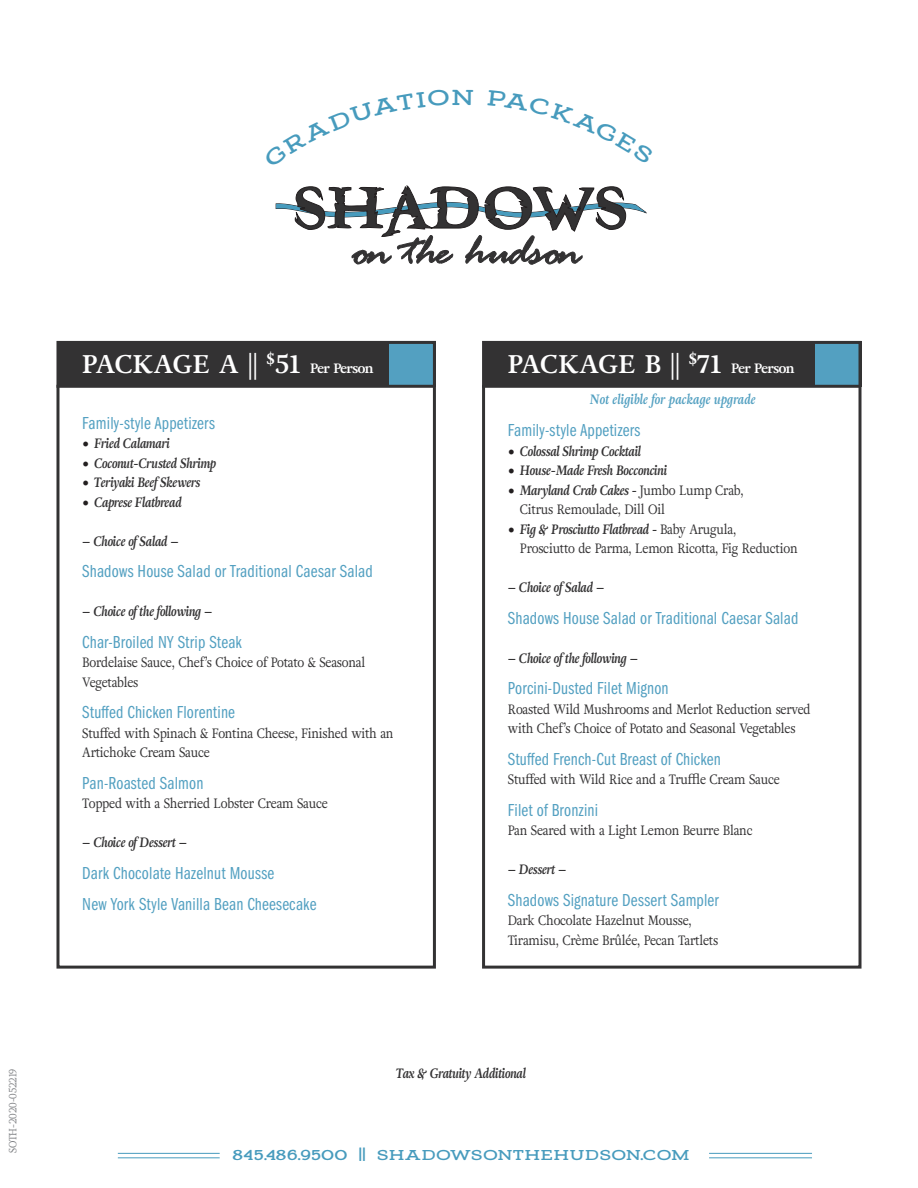
<style>
.page{position:relative;width:918px;height:1188px;background:#fff}
.page>*{position:absolute;margin:0;border:0;box-sizing:border-box;transform-origin:0 0}
.t1{font:700 25.5px "Adriane Text";letter-spacing:.025em;color:#fff}
.t2{font:700 22.8px "Adorn S Slab Serif";color:#479bbd}
.t3{font:18px "Franklin Gothic URW Com Boo";letter-spacing:.01em;color:#53a0c1}
.t4{font:700 15px "Adorn S Slab Serif";letter-spacing:.02em;color:#479bbd}
.t5{font:13.5px/19.5px "Adriane Text";letter-spacing:-.02em;color:#333233;scale:.87 1}
.t6{font:italic 700 13.5px "Adriane Text";letter-spacing:-.02em;color:#333233;scale:.87 1}
.t7{font:italic 700 13.5px "Adriane Text";letter-spacing:.01em;color:#53a0c1;scale:.87 1}
.t8{font:10.5px "Adriane Text";letter-spacing:-.02em;color:#808285;scale:.87 1}
.s1{font-size:13.5px}
.s2{font-family:"Minion Pro";font-size:18px;color:#231f20}
.s3{font-family:"Minion Pro";font-weight:700;font-style:italic;font-size:18px;color:#231f20}
.s4{font-weight:700;font-style:italic}
</style>
<div class="page">
<svg style="left:276px;top:186px;width:370px;height:79px"></svg>
<hr style="left:118px;top:1153px;width:102px;height:1px;background:#479bbd">
<hr style="left:118px;top:1157px;width:102px;height:1px;background:#479bbd">
<hr style="left:709px;top:1153px;width:103px;height:1px;background:#479bbd">
<hr style="left:709px;top:1157px;width:103px;height:1px;background:#479bbd">
<div style="left:57px;top:341px;width:379px;height:46px;background:#333233"></div>
<div style="left:483px;top:341px;width:379px;height:46px;background:#333233"></div>
<div style="left:390px;top:341px;width:44px;height:46px;background:#53a0c1"></div>
<div style="left:815px;top:341px;width:45px;height:46px;background:#53a0c1"></div>
<hr style="left:56px;top:385px;width:378px;height:3px;background:#333233">
<hr style="left:482px;top:385px;width:378px;height:3px;background:#333233">
<div style="left:56px;top:341px;width:380px;height:628px;border:3px solid #333233"></div>
<div style="left:482px;top:341px;width:380px;height:628px;border:3px solid #333233"></div>
<p class="t2" style="left:451px;top:83px;width:25px">N</p>
<p class="t8" style="left:6px;top:1153px;width:98px;rotate:-90deg">SOTH-2020-052219</p>
<p class="t1" style="left:82px;top:347px;width:293px">PACKAGE A || <sup>$</sup>51 <span class="s1">Per Person</span></p>
<p class="t1" style="left:508px;top:347px;width:288px">PACKAGE B || <sup>$</sup>71 <span class="s1">Per Person</span></p>
<p class="t7" style="left:590px;top:390px;width:192px">Not eligible for package upgrade</p>
<p class="t3" style="left:82px;top:411px;width:134px">Family-style Appetizers</p>
<p class="t6" style="left:82px;top:434px;width:102px"><span class="s2">•</span> Fried Calamari</p>
<p class="t6" style="left:82px;top:454px;width:155px"><span class="s2">•</span> Coconut-Crusted Shrimp</p>
<p class="t6" style="left:82px;top:473px;width:137px"><span class="s2">•</span> Teriyaki Beef Skewers</p>
<p class="t6" style="left:82px;top:493px;width:116px"><span class="s2">•</span> Caprese Flatbread</p>
<p class="t6" style="left:82px;top:532px;width:112px">– Choice of Salad –</p>
<p class="t3" style="left:82px;top:559px;width:292px">Shadows House Salad or Traditional Caesar Salad</p>
<p class="t6" style="left:82px;top:602px;width:151px">– Choice of the following –</p>
<p class="t3" style="left:82px;top:630px;width:161px">Char-Broiled NY Strip Steak</p>
<p class="t5" style="left:82px;top:653px;width:327px">Bordelaise Sauce, Chef’s Choice of Potato &amp; Seasonal<br>Vegetables</p>
<p class="t3" style="left:82px;top:700px;width:154px">Stuffed Chicken Florentine</p>
<p class="t5" style="left:82px;top:723px;width:359px">Stuffed with Spinach &amp; Fontina Cheese, Finished with an<br>Artichoke Cream Sauce</p>
<p class="t3" style="left:82px;top:771px;width:123px">Pan-Roasted Salmon</p>
<p class="t5" style="left:82px;top:794px;width:284px">Topped with a Sherried Lobster Cream Sauce</p>
<p class="t6" style="left:82px;top:833px;width:122px">– Choice of Dessert –</p>
<p class="t3" style="left:82px;top:861px;width:193px">Dark Chocolate Hazelnut Mousse</p>
<p class="t3" style="left:82px;top:892px;width:236px">New York Style Vanilla Bean Cheesecake</p>
<p class="t3" style="left:508px;top:418px;width:134px">Family-style Appetizers</p>
<p class="t6" style="left:508px;top:442px;width:155px"><span class="s2">•</span> Colossal Shrimp Cocktail</p>
<p class="t6" style="left:508px;top:461px;width:184px"><span class="s2">•</span> House-Made Fresh Bocconcini</p>
<p class="t5" style="left:520px;top:480px;width:259px;text-indent:-12px"><span class="s3">•</span> <span class="s4">Maryland Crab Cakes -</span> Jumbo Lump Crab,<br>Citrus Remoulade, Dill Oil</p>
<p class="t5" style="left:520px;top:519px;width:321px;text-indent:-12px"><span class="s3">•</span> <span class="s4">Fig &amp; Prosciutto Flatbread -</span> Baby Arugula,<br>Prosciutto de Parma, Lemon Ricotta, Fig Reduction</p>
<p class="t6" style="left:508px;top:578px;width:112px">– Choice of Salad –</p>
<p class="t3" style="left:508px;top:606px;width:292px">Shadows House Salad or Traditional Caesar Salad</p>
<p class="t6" style="left:508px;top:649px;width:151px">– Choice of the following –</p>
<p class="t3" style="left:508px;top:676px;width:162px">Porcini-Dusted Filet Mignon</p>
<p class="t5" style="left:508px;top:699px;width:350px">Roasted Wild Mushrooms and Merlot Reduction served with Chef’s Choice of Potato and Seasonal Vegetables</p>
<p class="t3" style="left:508px;top:747px;width:215px">Stuffed French-Cut Breast of Chicken</p>
<p class="t5" style="left:508px;top:770px;width:314px">Stuffed with Wild Rice and a Truffle Cream Sauce</p>
<p class="t3" style="left:508px;top:798px;width:92px">Filet of Bronzini</p>
<p class="t5" style="left:508px;top:821px;width:283px">Pan Seared with a Light Lemon Beurre Blanc</p>
<p class="t6" style="left:508px;top:860px;width:69px">– Dessert –</p>
<p class="t3" style="left:508px;top:888px;width:212px">Shadows Signature Dessert Sampler</p>
<p class="t5" style="left:508px;top:911px;width:243px">Dark Chocolate Hazelnut Mousse,<br>Tiramisu, Crème Brûlée, Pecan Tartlets</p>
<p class="t6" style="left:396px;top:1064px;width:151px">Tax &amp; Gratuity Additional</p>
<p class="t4" style="left:232px;top:1146px;width:459px">845.486.9500 || SHADOWSONTHEHUDSON.COM</p>
</div>
